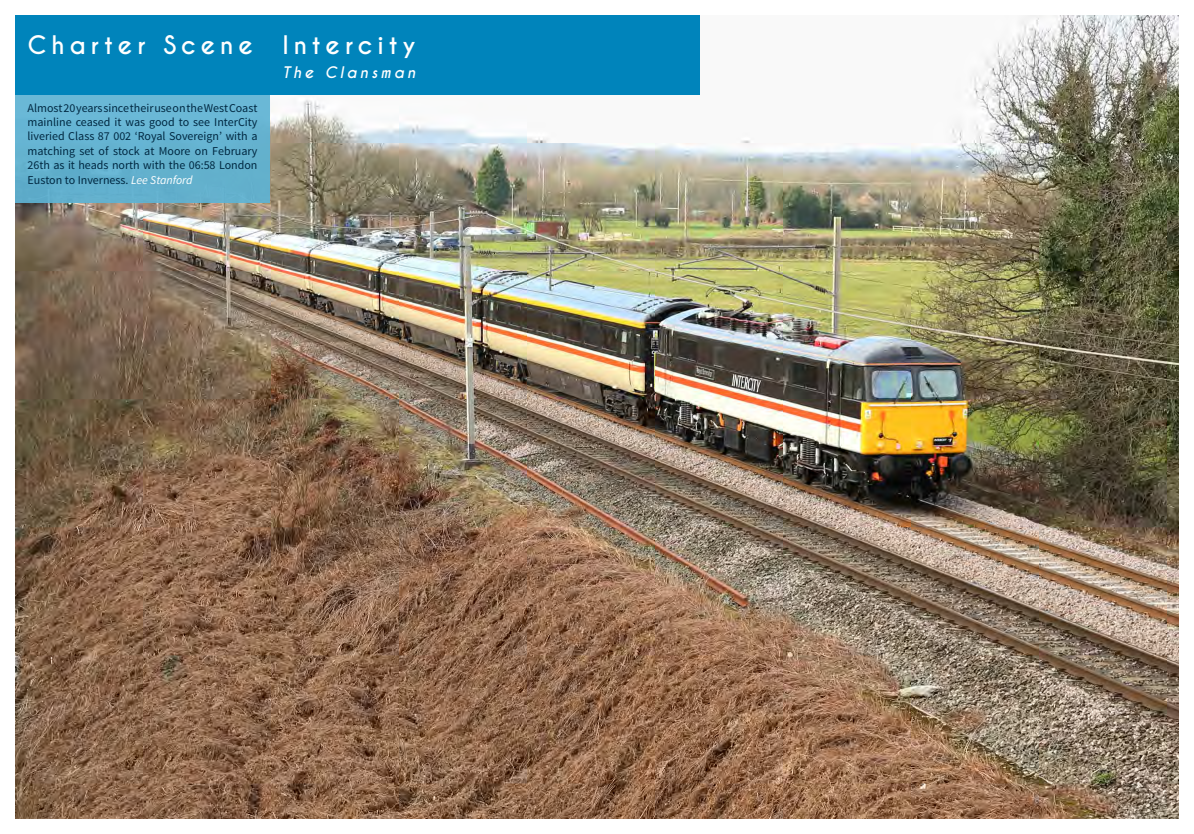
<style>
.page{position:relative;width:1194px;height:834px;background:#fff}
.page>*{position:absolute;margin:0;border:0;box-sizing:border-box;transform-origin:0 0}
.t1{font:700 24px "Caviar Dreams";letter-spacing:.2em;color:#fff}
.t2{font:italic 700 15px "Caviar Dreams";letter-spacing:.2em;color:#fff}
.t3{font:12px/14.4px "Source Sans Pro";color:#002841;text-align:justify}
.s1{font-style:italic;color:#fff}
</style>
<div class="page">
<img style="left:15px;top:15px;width:1164px;height:804px">
<div style="left:15px;top:95px;width:255px;height:107px;background:#65b3d0"></div>
<div style="left:270px;top:15px;width:430px;height:80px;background:#0084bb"></div>
<div style="left:15px;top:15px;width:255px;height:80px;background:#0084bb"></div>
<h1 class="t1" style="left:28px;top:30px;width:227px">Charter Scene</h1>
<p class="t3" style="left:28px;top:101px;width:232px">Almost 20 years since their use on the West Coast mainline ceased it was good to see InterCity liveried Class 87 002 ‘Royal Sovereign’ with a matching set of stock at Moore on February 26th as it heads north with the 06:58 London Euston to Inverness. <span class="s1">Lee Stanford</span></p>
<h1 class="t1" style="left:282px;top:30px;width:135px">Intercity</h1>
<p class="t2" style="left:282px;top:63px;width:135px">The Clansman</p>
</div>
